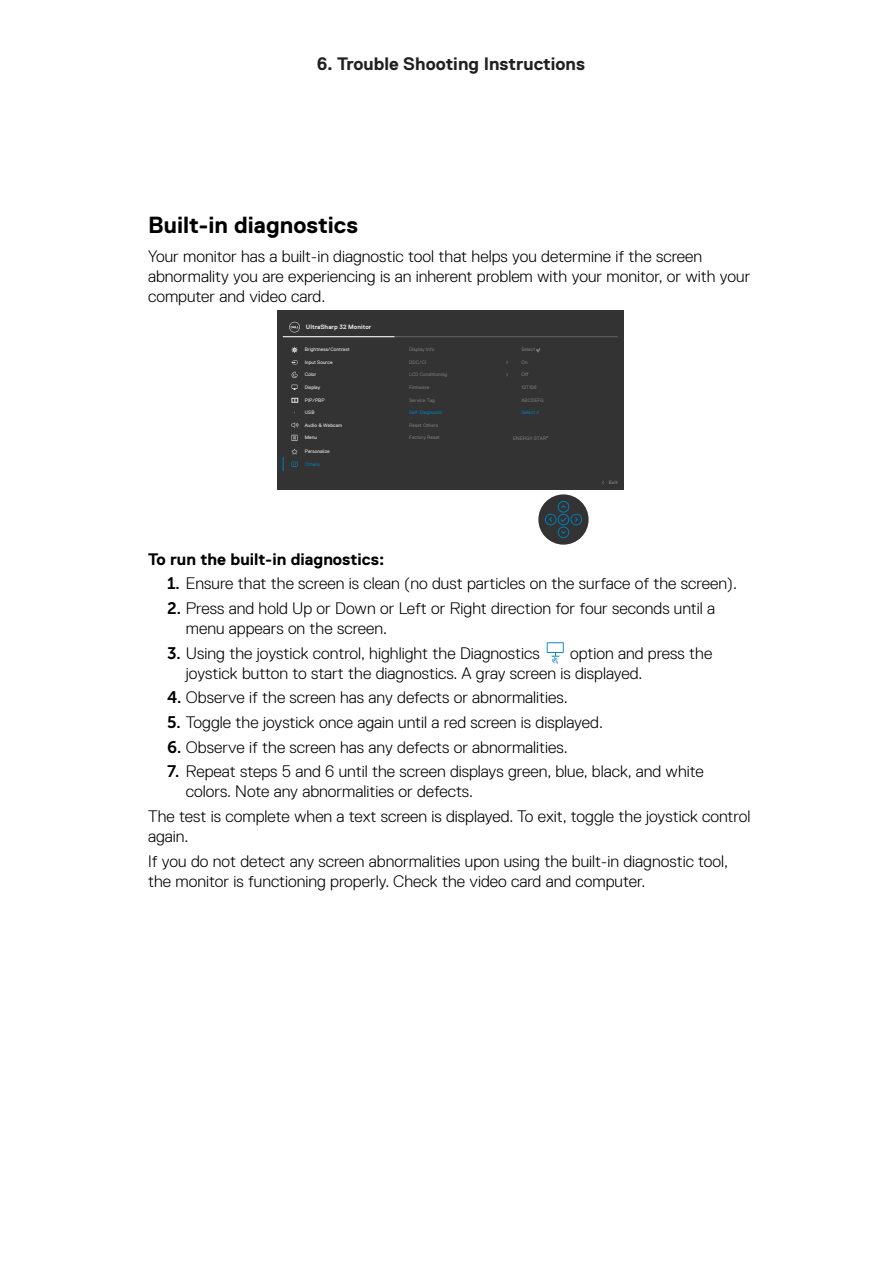
<style>
.page{position:relative;width:893px;height:1263px;background:#fff}
.page>*{position:absolute;margin:0;border:0;box-sizing:border-box;transform-origin:0 0}
.t1{font:700 23.25px "Dell Replica";color:#000}
.t2{font:700 18px "Dell Replica";color:#231f20}
.t3{font:300 16.65px/20px "Dell Replica";color:#000}
.t4{font:700 16.65px "Dell Replica";color:#000}
.t5{font:700 6.3px "Dell Replica";color:#e4e4e4}
.t6{font:4.95px "Dell Replica";color:#777}
.t7{font:4.95px "Dell Replica";color:#e4e4e4}
.t8{font:4.95px "Dell Replica";color:#007db8}
.t9{font:4.95px "Dell Replica";color:#e3e3e3}
.t10{font:700 4.95px "Dell Replica";color:#777}
.s1{font-family:"FZLTCXHJW GB1 0";font-size:3.15px}
.s2{font-family:"Museo Sans For Dell 700";font-weight:400}
</style>
<div class="page">
<div style="left:277px;top:311px;width:347px;height:179px;background:#333"></div>
<div style="left:538px;top:494px;width:51px;height:51px;background:#333;border-radius:50%"></div>
<div style="left:558px;top:514px;width:11px;height:11px;border:1px solid #007db8;border-radius:50%"></div>
<div style="left:558px;top:527px;width:11px;height:11px;border:1px solid #007db8;border-radius:50%"></div>
<div style="left:558px;top:501px;width:11px;height:11px;border:1px solid #007db8;border-radius:50%"></div>
<div style="left:545px;top:514px;width:11px;height:11px;border:1px solid #007db8;border-radius:50%"></div>
<div style="left:571px;top:514px;width:11px;height:11px;border:1px solid #007db8;border-radius:50%"></div>
<svg style="left:561px;top:531px;width:5px;height:3px"></svg>
<svg style="left:561px;top:505px;width:5px;height:3px"></svg>
<svg style="left:575px;top:517px;width:3px;height:5px"></svg>
<svg style="left:549px;top:517px;width:3px;height:5px"></svg>
<svg style="left:560px;top:517px;width:7px;height:6px"></svg>
<hr style="left:283px;top:336px;width:335px;height:1px;background:#666">
<hr style="left:283px;top:336px;width:111px;height:1px;background:#fff">
<svg style="left:283px;top:457px;width:1px;height:14px"></svg>
<svg style="left:289px;top:322px;width:11px;height:10px"></svg>
<svg style="left:291px;top:360px;width:7px;height:4px"></svg>
<svg style="left:291px;top:371px;width:7px;height:7px"></svg>
<svg style="left:291px;top:347px;width:7px;height:6px"></svg>
<svg style="left:292px;top:385px;width:5px;height:5px"></svg>
<svg style="left:291px;top:449px;width:7px;height:6px"></svg>
<svg style="left:292px;top:462px;width:5px;height:5px"></svg>
<svg style="left:292px;top:435px;width:5px;height:6px"></svg>
<svg style="left:292px;top:398px;width:6px;height:15px"></svg>
<svg style="left:291px;top:423px;width:7px;height:5px"></svg>
<img style="left:546px;top:642px;width:18px;height:22px">
<p class="t2" style="left:317px;top:56px;width:270px">6. Trouble Shooting Instructions</p>
<h1 class="t1" style="left:148px;top:212px;width:212px">Built-in diagnostics</h1>
<p class="t3" style="left:148px;top:246px;width:604px">Your monitor has a built-in diagnostic tool that helps you determine if the screen abnormality you are experiencing is an inherent problem with your monitor, or with your computer and video card.</p>
<p class="t5" style="left:306px;top:323px;width:67px">UltraSharp 32 Monitor</p>
<p class="t7" style="left:305px;top:347px;width:46px">Brightness/Contrast</p>
<p class="t7" style="left:305px;top:384px;width:17px">Display</p>
<p class="t7" style="left:305px;top:397px;width:21px">PIP/PBP</p>
<p class="t7" style="left:305px;top:359px;width:29px">Input Source</p>
<p class="t7" style="left:305px;top:372px;width:13px">Color</p>
<p class="t9" style="left:305px;top:409px;width:11px">USB</p>
<p class="t7" style="left:305px;top:422px;width:39px">Audio &amp; Webcam</p>
<p class="t9" style="left:305px;top:435px;width:14px">Menu</p>
<p class="t9" style="left:305px;top:449px;width:26px">Personalize</p>
<p class="t8" style="left:305px;top:461px;width:16px">Others</p>
<p class="t6" style="left:409px;top:347px;width:27px">Display Info</p>
<p class="t6" style="left:521px;top:347px;width:20px">Select <span class="s1">√</span></p>
<p class="t6" style="left:409px;top:359px;width:19px">DDC/CI</p>
<p class="t6" style="left:521px;top:359px;width:8px">On</p>
<p class="t6" style="left:409px;top:372px;width:39px">LCD Conditioning</p>
<p class="t6" style="left:521px;top:372px;width:9px">O-</p>
<p class="t6" style="left:409px;top:384px;width:22px">Firmware</p>
<p class="t6" style="left:521px;top:384px;width:17px">12T106</p>
<p class="t6" style="left:409px;top:397px;width:27px">Service Tag</p>
<p class="t6" style="left:521px;top:397px;width:24px">ABCDEFG</p>
<p class="t8" style="left:409px;top:409px;width:35px">Self-Diagnostic</p>
<p class="t8" style="left:521px;top:409px;width:19px">Select √</p>
<p class="t6" style="left:409px;top:422px;width:30px">Reset Others</p>
<p class="t6" style="left:409px;top:434px;width:32px">Factory Reset</p>
<p class="t6" style="left:513px;top:436px;width:37px">ENERGY STAR<sup>®</sup></p>
<p class="t10" style="left:609px;top:480px;width:10px">Exit</p>
<p class="t4" style="left:148px;top:550px;width:238px">To run the built-in diagnostics:</p>
<p class="t3" style="left:167px;top:574px;width:572px"><span class="s2">1.</span> Ensure that the screen is clean (no dust particles on the surface of the screen).</p>
<p class="t3" style="left:186px;top:598px;width:531px;text-indent:-19px"><span class="s2">2.</span> Press and hold Up or Down or Left or Right direction for four seconds until a menu appears on the screen.</p>
<p class="t3" style="left:167px;top:643px;width:374px"><span class="s2">3.</span> Using the joystick control, highlight the Diagnostics</p>
<p class="t3" style="left:186px;top:643px;width:528px;text-indent:384px">option and press the joystick button to start the diagnostics. A gray screen is displayed.</p>
<p class="t3" style="left:167px;top:688px;width:402px"><span class="s2">4.</span> Observe if the screen has any defects or abnormalities.</p>
<p class="t3" style="left:167px;top:712px;width:437px"><span class="s2">5.</span> Toggle the joystick once again until a red screen is displayed.</p>
<p class="t3" style="left:167px;top:737px;width:402px"><span class="s2">6.</span> Observe if the screen has any defects or abnormalities.</p>
<p class="t3" style="left:186px;top:762px;width:519px;text-indent:-19px"><span class="s2">7.</span> Repeat steps 5 and 6 until the screen displays green, blue, black, and white colors. Note any abnormalities or defects.</p>
<p class="t3" style="left:148px;top:806px;width:604px">The test is complete when a text screen is displayed. To exit, toggle the joystick control again.</p>
<p class="t3" style="left:148px;top:851px;width:582px">If you do not detect any screen abnormalities upon using the built-in diagnostic tool, the monitor is functioning properly. Check the video card and computer.</p>
</div>
